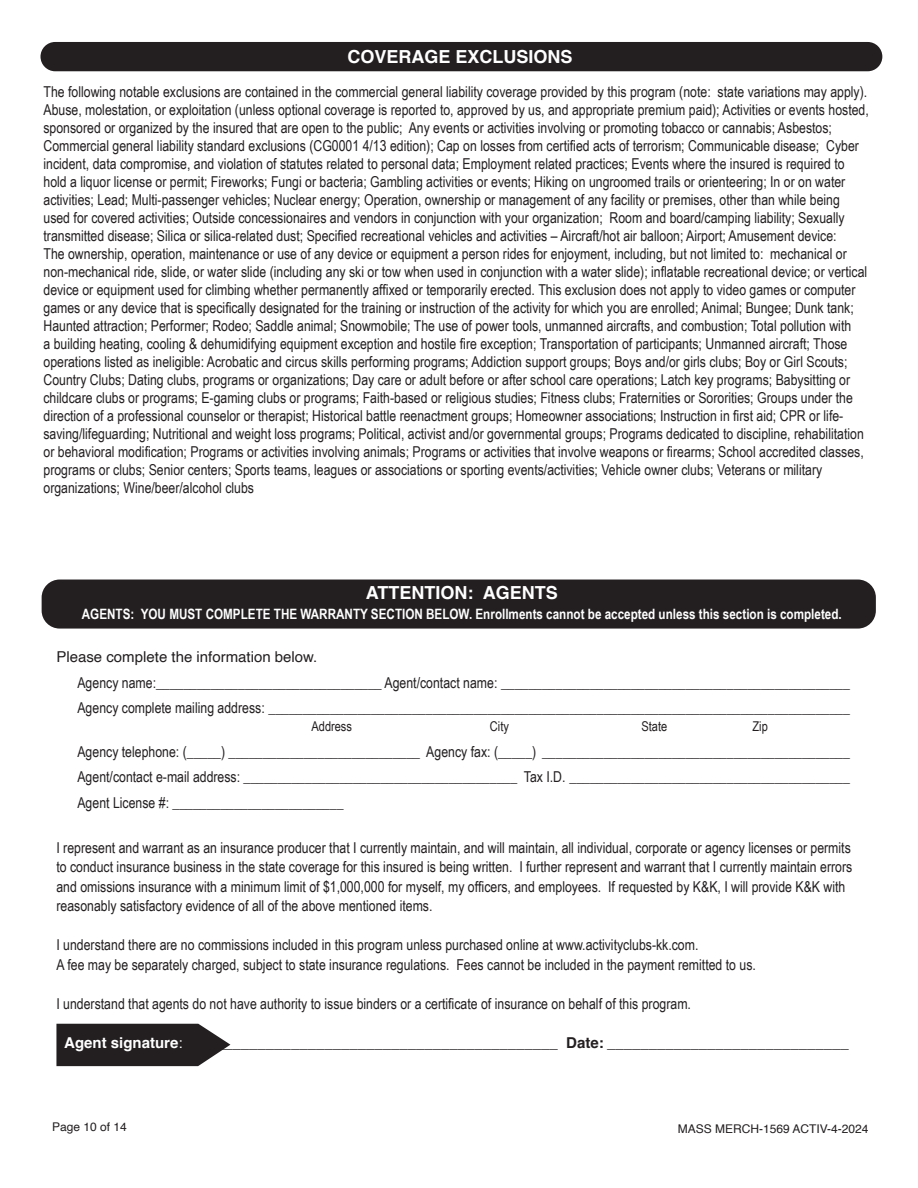
<style>
.page{position:relative;width:918px;height:1188px;background:#fff}
.page>*{position:absolute;margin:0;border:0;box-sizing:border-box;transform-origin:0 0}
.t1{font:700 18px "Helvetica";color:#fff}
.t2{font:15px/18px "Arial Narrow";color:#231f20}
.t3{font:15px "Helvetica";color:#231f20}
.t4{font:700 14.25px "Arial Narrow";color:#fff}
.t5{font:13.5px "Arial Narrow";color:#231f20}
.t6{font:12px "Helvetica";color:#231f20}
.s1{font-weight:700;color:#fff}
.s2{color:#fff}
.s3{font-weight:700}
</style>
<div class="page">
<div style="left:40px;top:42px;width:842px;height:29px;background:#231f20;border-radius:15px"></div>
<div style="left:42px;top:580px;width:834px;height:49px;background:#231f20;border-radius:18px"></div>
<svg style="left:56px;top:1024px;width:174px;height:42px;background:#373334"></svg>
<p class="t1" style="left:348px;top:46px;width:227px">COVERAGE EXCLUSIONS</p>
<p class="t2" style="left:44px;top:82px;width:827px">The following notable exclusions are contained in the commercial general liability coverage provided by this program (note: state variations may apply).<br>Abuse, molestation, or exploitation (unless optional coverage is reported to, approved by us, and appropriate premium paid); Activities or events hosted, sponsored or organized by the insured that are open to the public; Any events or activities involving or promoting tobacco or cannabis; Asbestos; Commercial general liability standard exclusions (CG0001 4/13 edition); Cap on losses from certified acts of terrorism; Communicable disease; Cyber incident, data compromise, and violation of statutes related to personal data; Employment related practices; Events where the insured is required to hold a liquor license or permit; Fireworks; Fungi or bacteria; Gambling activities or events; Hiking on ungroomed trails or orienteering; In or on water activities; Lead; Multi-passenger vehicles; Nuclear energy; Operation, ownership or management of any facility or premises, other than while being used for covered activities; Outside concessionaires and vendors in conjunction with your organization; Room and board/camping liability; Sexually transmitted disease; Silica or silica-related dust; Specified recreational vehicles and activities – Aircraft/hot air balloon; Airport; Amusement device:<br>The ownership, operation, maintenance or use of any device or equipment a person rides for enjoyment, including, but not limited to: mechanical or non-mechanical ride, slide, or water slide (including any ski or tow when used in conjunction with a water slide); inflatable recreational device; or vertical device or equipment used for climbing whether permanently affixed or temporarily erected. This exclusion does not apply to video games or computer games or any device that is specifically designated for the training or instruction of the activity for which you are enrolled; Animal; Bungee; Dunk tank; Haunted attraction; Performer; Rodeo; Saddle animal; Snowmobile; The use of power tools, unmanned aircrafts, and combustion; Total pollution with<br>a building heating, cooling &amp; dehumidifying equipment exception and hostile fire exception; Transportation of participants; Unmanned aircraft; Those operations listed as ineligible: Acrobatic and circus skills performing programs; Addiction support groups; Boys and/or girls clubs; Boy or Girl Scouts; Country Clubs; Dating clubs, programs or organizations; Day care or adult before or after school care operations; Latch key programs; Babysitting or childcare clubs or programs; E-gaming clubs or programs; Faith-based or religious studies; Fitness clubs; Fraternities or Sororities; Groups under the direction of a professional counselor or therapist; Historical battle reenactment groups; Homeowner associations; Instruction in first aid; CPR or life&shy;saving/lifeguarding; Nutritional and weight loss programs; Political, activist and/or governmental groups; Programs dedicated to discipline, rehabilitation or behavioral modification; Programs or activities involving animals; Programs or activities that involve weapons or firearms; School accredited classes, programs or clubs; Senior centers; Sports teams, leagues or associations or sporting events/activities; Vehicle owner clubs; Veterans or military organizations; Wine/beer/alcohol clubs</p>
<p class="t1" style="left:366px;top:582px;width:194px">ATTENTION: AGENTS</p>
<p class="t4" style="left:82px;top:603px;width:761px">AGENTS: YOU MUST COMPLETE THE WARRANTY SECTION BELOW. Enrollments cannot be accepted unless this section is completed.</p>
<p class="t3" style="left:56px;top:645px;width:262px">Please complete the information below.</p>
<p class="t2" style="left:77px;top:669px;width:774px;line-height:25.5px">Agency name:_________________________________ Agent/contact name: ___________________________________________________<br>Agency complete mailing address: _____________________________________________________________________________________</p>
<p class="t5" style="left:311px;top:717px;width:42px">Address</p>
<p class="t5" style="left:490px;top:717px;width:21px">City</p>
<p class="t5" style="left:641px;top:717px;width:27px">State</p>
<p class="t5" style="left:752px;top:717px;width:17px">Zip</p>
<p class="t2" style="left:77px;top:738px;width:774px;line-height:25.5px;text-align:justify">Agency telephone: (_____) ____________________________ Agency fax: (_____) _____________________________________________ Agent/contact e-mail address: ________________________________________ Tax I.D. _________________________________________ Agent License #: _________________________</p>
<p class="t2" style="left:56px;top:837px;width:797px;line-height:19.5px">I represent and warrant as an insurance producer that I currently maintain, and will maintain, all individual, corporate or agency licenses or permits to conduct insurance business in the state coverage for this insured is being written. I further represent and warrant that I currently maintain errors and omissions insurance with a minimum limit of $1,000,000 for myself, my officers, and employees. If requested by K&amp;K, I will provide K&amp;K with reasonably satisfactory evidence of all of the above mentioned items.</p>
<p class="t2" style="left:56px;top:935px;width:701px;line-height:19.5px">I understand there are no commissions included in this program unless purchased online at www.activityclubs-kk.com.<br>A fee may be separately charged, subject to state insurance regulations. Fees cannot be included in the payment remitted to us.</p>
<p class="t2" style="left:56px;top:994px;width:636px">I understand that agents do not have authority to issue binders or a certificate of insurance on behalf of this program.</p>
<p class="t3" style="left:64px;top:1031px;width:786px"><span class="s1">Agent signature</span><span class="s2">:</span> ____________________________________________ <span class="s3">Date:</span> _____________________________</p>
<p class="t6" style="left:52px;top:1118px;width:76px">Page 10 of 14</p>
<p class="t6" style="left:678px;top:1119px;width:192px">MASS MERCH-1569 ACTIV-4-2024</p>
</div>
